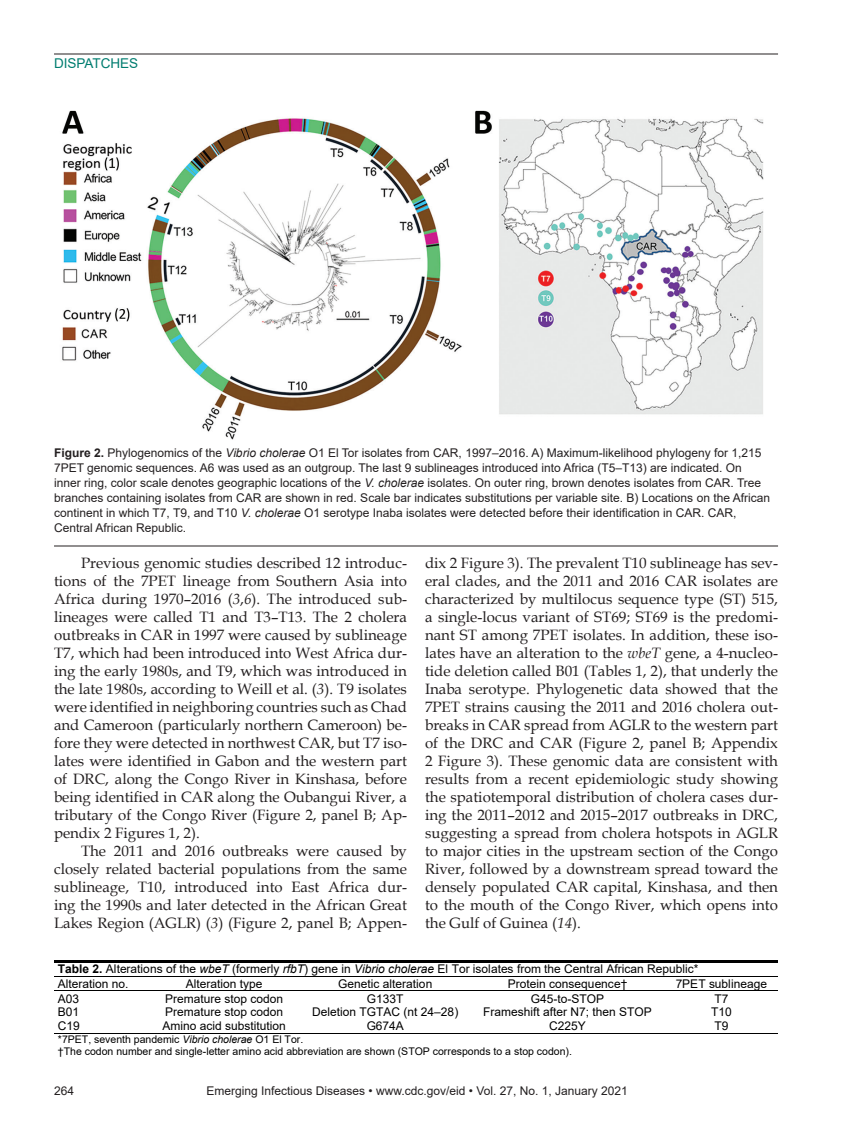
<style>
.page{position:relative;width:851px;height:1134px;background:#fff}
.page>*{position:absolute;margin:0;border:0;box-sizing:border-box;transform-origin:0 0}
.Body_Text{font:15px/18px "Book Antiqua";color:#231f20;text-align:justify}
.t1{font:13.5px "Arial";color:#007d70}
.Figure_Legend{font:12px/15px "Arial";color:#231f20}
.t2{font:12px/14.5px "Arial";color:#000}
.t3{font:10.5px/12px "Arial";color:#000}
.s1{font-weight:700}
.s2{font-style:italic}
</style>
<div class="page">
<hr style="left:54px;top:54px;width:724px;height:1px;background:#231f20">
<img style="left:62px;top:110px;width:702px;height:330px">
<hr style="left:54px;top:546px;width:724px;height:1px;background:#231f20">
<hr style="left:54px;top:960px;width:723px;height:2px;background:#000">
<hr style="left:54px;top:976px;width:94px;height:1px;background:#000">
<hr style="left:149px;top:976px;width:151px;height:1px;background:#000">
<hr style="left:301px;top:976px;width:169px;height:1px;background:#000">
<hr style="left:471px;top:976px;width:194px;height:1px;background:#000">
<hr style="left:665px;top:976px;width:112px;height:1px;background:#000">
<hr style="left:54px;top:991px;width:94px;height:1px;background:#000">
<hr style="left:149px;top:991px;width:151px;height:1px;background:#000">
<hr style="left:301px;top:991px;width:169px;height:1px;background:#000">
<hr style="left:471px;top:991px;width:194px;height:1px;background:#000">
<hr style="left:665px;top:991px;width:112px;height:1px;background:#000">
<hr style="left:54px;top:1033px;width:94px;height:1px;background:#000">
<hr style="left:149px;top:1033px;width:151px;height:1px;background:#000">
<hr style="left:301px;top:1033px;width:169px;height:1px;background:#000">
<hr style="left:471px;top:1033px;width:194px;height:1px;background:#000">
<hr style="left:665px;top:1033px;width:112px;height:1px;background:#000">
<p class="t1" style="left:54px;top:54px;width:86px">DISPATCHES</p>
<p class="Figure_Legend" style="left:54px;top:445px;width:717px"><span class="s1">Figure 2.</span> Phylogenomics of the <span class="s2">Vibrio cholerae</span> O1 El Tor isolates from CAR, 1997–2016. A) Maximum-likelihood phylogeny for 1,215<br>7PET genomic sequences. A6 was used as an outgroup. The last 9 sublineages introduced into Africa (T5–T13) are indicated. On inner ring, color scale denotes geographic locations of the <span class="s2">V. cholerae</span> isolates. On outer ring, brown denotes isolates from CAR. Tree branches containing isolates from CAR are shown in red. Scale bar indicates substitutions per variable site. B) Locations on the African continent in which T7, T9, and T10 <span class="s2">V. cholerae</span> O1 serotype Inaba isolates were detected before their identification in CAR. CAR, Central African Republic.</p>
<p class="Body_Text" style="left:54px;top:554px;width:354px;text-indent:27px">Previous genomic studies described 12 introduc&shy;tions of the 7PET lineage from Southern Asia into Africa during 1970–2016 (<span class="s2">3</span>,<span class="s2">6</span>). The introduced sub&shy;lineages were called T1 and T3–T13. The 2 cholera outbreaks in CAR in 1997 were caused by sublineage T7, which had been introduced into West Africa dur&shy;ing the early 1980s, and T9, which was introduced in the late 1980s, according to Weill et al. (<span class="s2">3</span>). T9 isolates were identified in neighboring countries such as Chad and Cameroon (particularly northern Cameroon) be&shy;fore they were detected in northwest CAR, but T7 iso&shy;lates were identified in Gabon and the western part of DRC, along the Congo River in Kinshasa, before being identified in CAR along the Oubangui River, a tributary of the Congo River (Figure 2, panel B; Ap&shy;pendix 2 Figures 1, 2).</p>
<p class="Body_Text" style="left:54px;top:842px;width:354px;text-indent:27px">The 2011 and 2016 outbreaks were caused by closely related bacterial populations from the same sublineage, T10, introduced into East Africa dur&shy;ing the 1990s and later detected in the African Great Lakes Region (AGLR) (<span class="s2">3</span>) (Figure 2, panel B; Appen-</p>
<p class="Body_Text" style="left:425px;top:554px;width:354px">dix 2 Figure 3). The prevalent T10 sublineage has sev&shy;eral clades, and the 2011 and 2016 CAR isolates are characterized by multilocus sequence type (ST) 515, a single-locus variant of ST69; ST69 is the predomi&shy;nant ST among 7PET isolates. In addition, these iso&shy;lates have an alteration to the <span class="s2">wbeT</span> gene, a 4-nucleo&shy;tide deletion called B01 (Tables 1, 2), that underly the Inaba serotype. Phylogenetic data showed that the 7PET strains causing the 2011 and 2016 cholera out&shy;breaks in CAR spread from AGLR to the western part of the DRC and CAR (Figure 2, panel B; Appendix 2 Figure 3). These genomic data are consistent with results from a recent epidemiologic study showing the spatiotemporal distribution of cholera cases dur&shy;ing the 2011–2012 and 2015–2017 outbreaks in DRC, suggesting a spread from cholera hotspots in AGLR to major cities in the upstream section of the Congo River, followed by a downstream spread toward the densely populated CAR capital, Kinshasa, and then to the mouth of the Congo River, which opens into the Gulf of Guinea (<span class="s2">14</span>).</p>
<p class="t2" style="left:58px;top:962px;width:642px"><span class="s1">Table 2.</span> Alterations of the <span class="s2">wbeT</span> (formerly <span class="s2">rfbT</span>) gene in <span class="s2">Vibrio cholerae</span> El Tor isolates from the Central African Republic*<br>Alteration no.</p>
<p class="t2" style="left:186px;top:976px;width:78px">Alteration type</p>
<p class="t2" style="left:338px;top:976px;width:95px">Genetic alteration</p>
<p class="t2" style="left:508px;top:976px;width:121px">Protein consequence†</p>
<p class="t2" style="left:675px;top:976px;width:93px">7PET sublineage</p>
<p class="t2" style="left:58px;top:991px;width:23px">A03</p>
<p class="t2" style="left:165px;top:991px;width:119px">Premature stop codon</p>
<p class="t2" style="left:367px;top:991px;width:38px">G133T</p>
<p class="t2" style="left:531px;top:991px;width:75px">G45-to-STOP</p>
<p class="t2" style="left:714px;top:991px;width:15px">T7</p>
<p class="t2" style="left:58px;top:1005px;width:23px">B01</p>
<p class="t2" style="left:165px;top:1005px;width:119px">Premature stop codon</p>
<p class="t2" style="left:312px;top:1005px;width:148px">Deletion TGTAC (nt 24–28)</p>
<p class="t2" style="left:483px;top:1005px;width:170px">Frameshift after N7; then STOP</p>
<p class="t2" style="left:711px;top:1005px;width:22px">T10</p>
<p class="t2" style="left:58px;top:1019px;width:23px">C19</p>
<p class="t2" style="left:162px;top:1019px;width:125px">Amino acid substitution</p>
<p class="t2" style="left:366px;top:1019px;width:39px">G674A</p>
<p class="t2" style="left:549px;top:1019px;width:38px">C225Y</p>
<p class="t2" style="left:714px;top:1019px;width:15px">T9</p>
<p class="t3" style="left:58px;top:1034px;width:515px">*7PET, seventh pandemic <span class="s2">Vibrio cholerae</span> O1 El Tor.<br>†The codon number and single-letter amino acid abbreviation are shown (STOP corresponds to a stop codon).</p>
<p class="Figure_Legend" style="left:54px;top:1084px;width:22px">264</p>
<p class="Figure_Legend" style="left:206px;top:1084px;width:423px">Emerging Infectious Diseases • www.cdc.gov/eid • Vol. 27, No. 1, January 2021</p>
</div>
